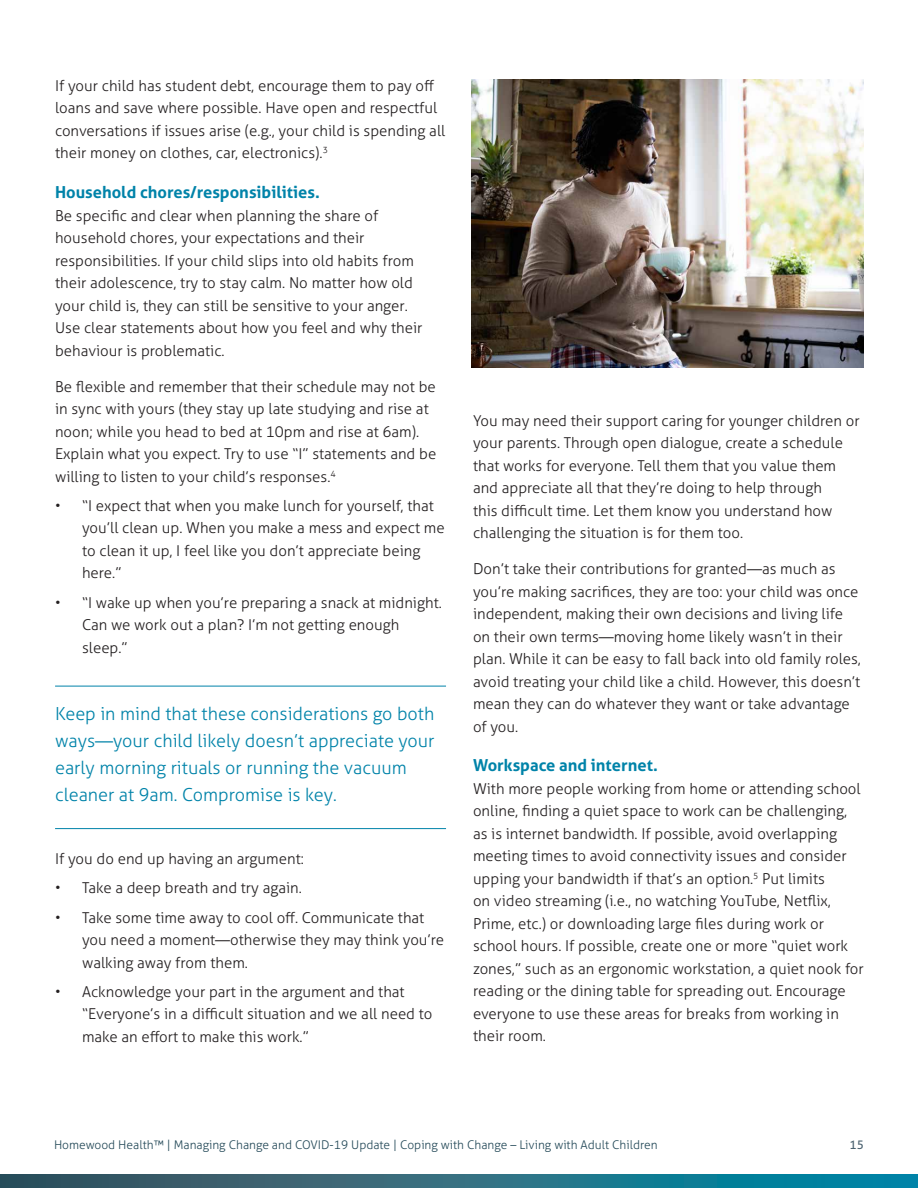
<style>
.page{position:relative;width:918px;height:1188px;background:#fff}
.page>*{position:absolute;margin:0;border:0;box-sizing:border-box;transform-origin:0 0}
.Call_out{font:300 18px/27px "Aller";color:#0083a9}
.Subhead_H3{font:700 16.5px "Aller";color:#0083a9}
.Body_text_P{font:300 15px/22.5px "Aller";color:#231f20}
.Body_Bullet_P{font:300 15px/22.5px "Aller";color:#231f20}
.t1{font:300 12px "Aller";color:#254a59}
.t2{font:12px "Aller";color:#4b6270}
</style>
<div class="page">
<svg style="left:0;top:1174px;width:918px;height:14px;background:#246d81"></svg>
<hr style="left:55px;top:686px;width:391px;height:1px;background:#0083a9">
<hr style="left:55px;top:828px;width:391px;height:1px;background:#0083a9">
<img style="left:472px;top:80px;width:392px;height:287px">
<p class="Body_text_P" style="left:55px;top:74px;width:392px">If your child has student debt, encourage them to pay off loans and save where possible. Have open and respectful conversations if issues arise (e.g., your child is spending all their money on clothes, car, electronics).<sup>3</sup></p>
<h3 class="Subhead_H3" style="left:55px;top:182px;width:266px">Household chores/responsibilities.</h3>
<p class="Body_text_P" style="left:55px;top:204px;width:369px">Be specific and clear when planning the share of household chores, your expectations and their responsibilities. If your child slips into old habits from their adolescence, try to stay calm. No matter how old your child is, they can still be sensitive to your anger.<br>Use clear statements about how you feel and why their behaviour is problematic.</p>
<p class="Body_text_P" style="left:55px;top:375px;width:383px">Be flexible and remember that their schedule may not be in sync with yours (they stay up late studying and rise at noon; while you head to bed at 10pm and rise at 6am).<br>Explain what you expect. Try to use “I” statements and be willing to listen to your child’s responses.<sup>4</sup></p>
<p class="Body_Bullet_P" style="left:82px;top:494px;width:364px;text-indent:-27px">• “I expect that when you make lunch for yourself, that you’ll clean up. When you make a mess and expect me to clean it up, I feel like you don’t appreciate being here.”</p>
<p class="Body_Bullet_P" style="left:82px;top:591px;width:361px;text-indent:-27px">• “I wake up when you’re preparing a snack at midnight.<br>Can we work out a plan? I’m not getting enough sleep.”</p>
<p class="Call_out" style="left:55px;top:700px;width:381px">Keep in mind that these considerations go both ways—your child likely doesn’t appreciate your early morning rituals or running the vacuum cleaner at 9am. Compromise is key.</p>
<p class="Body_text_P" style="left:55px;top:848px;width:250px">If you do end up having an argument:</p>
<p class="Body_Bullet_P" style="left:55px;top:877px;width:248px">• Take a deep breath and try again.</p>
<p class="Body_Bullet_P" style="left:82px;top:906px;width:364px;text-indent:-27px">• Take some time away to cool off. Communicate that you need a moment—otherwise they may think you’re walking away from them.</p>
<p class="Body_Bullet_P" style="left:82px;top:980px;width:352px;text-indent:-27px">• Acknowledge your part in the argument and that “Everyone’s in a difficult situation and we all need to make an effort to make this work.”</p>
<p class="Body_text_P" style="left:473px;top:409px;width:388px">You may need their support caring for younger children or your parents. Through open dialogue, create a schedule that works for everyone. Tell them that you value them and appreciate all that they’re doing to help through<br>this difficult time. Let them know you understand how challenging the situation is for them too.</p>
<p class="Body_text_P" style="left:473px;top:557px;width:390px">Don’t take their contributions for granted—as much as you’re making sacrifices, they are too: your child was once independent, making their own decisions and living life on their own terms—moving home likely wasn’t in their plan. While it can be easy to fall back into old family roles, avoid treating your child like a child. However, this doesn’t mean they can do whatever they want or take advantage of you.</p>
<h3 class="Subhead_H3" style="left:473px;top:755px;width:186px">Workspace and internet.</h3>
<p class="Body_text_P" style="left:473px;top:777px;width:392px">With more people working from home or attending school online, finding a quiet space to work can be challenging, as is internet bandwidth. If possible, avoid overlapping meeting times to avoid connectivity issues and consider upping your bandwidth if that’s an option.<sup>5</sup> Put limits<br>on video streaming (i.e., no watching YouTube, Netflix, Prime, etc.) or downloading large files during work or school hours. If possible, create one or more “quiet work zones,” such as an ergonomic workstation, a quiet nook for reading or the dining table for spreading out. Encourage everyone to use these areas for breaks from working in their room.</p>
<p class="t1" style="left:54px;top:1138px;width:605px">Homewood Health™ | Managing Change and COVID-19 Update | Coping with Change – Living with Adult Children</p>
<p class="t2" style="left:850px;top:1138px;width:16px">15</p>
</div>
